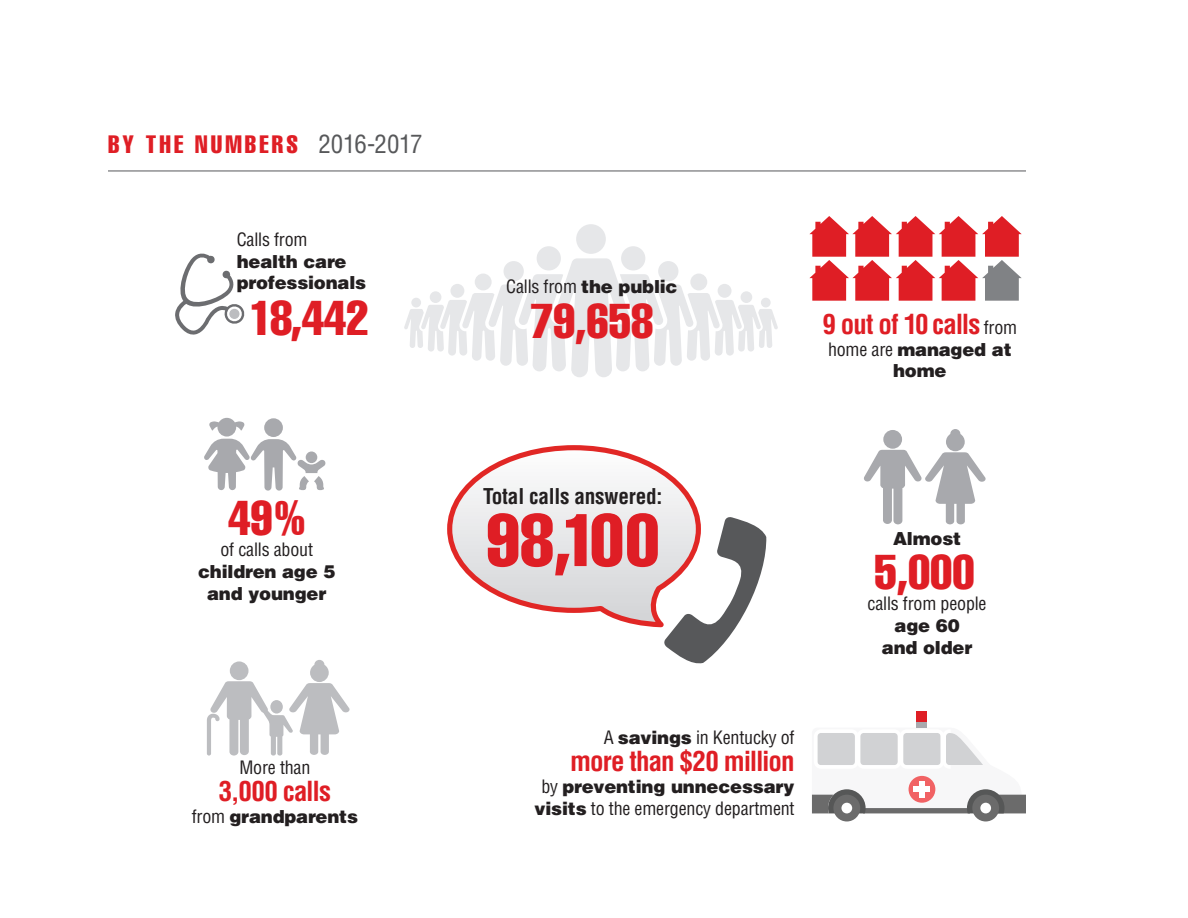
<style>
.page{position:relative;width:1188px;height:918px;background:#fff}
.page>*{position:absolute;margin:0;border:0;box-sizing:border-box;transform-origin:0 0}
.t1{font:48px "Helvetica LT Std Comp";color:#df1e25}
.t2{font:700 condensed 27px "Helvetica LT Std";letter-spacing:-.035em;color:#df1e25}
.t3{font:24.75px "Helvetica LT Std Comp";letter-spacing:.125em;color:#df1e25}
.t4{font:700 condensed 21.3px "Helvetica LT Std";letter-spacing:-.01em;color:#231f20}
.t5{font:900 18px/21.8px "Helvetica LT Std";letter-spacing:-.01em;color:#231f20;text-align:center}
.t6{font:condensed 18px "Helvetica LT Std";letter-spacing:-.01em;color:#231f20}
.s1{font-family:"Helvetica LT Std";font-stretch:condensed;color:#57585a}
.s2{font-weight:400;font-stretch:condensed}
.s3{font-weight:900;font-stretch:normal}
.s4{font-weight:400;font-size:18px;color:#231f20}
</style>
<div class="page">
<hr style="left:108px;top:171px;width:918px;height:1px;background:#57585a">
<div style="left:917px;top:711px;width:10px;height:11px;background:#df1e25"></div>
<div style="left:972px;top:795px;width:27px;height:26px;background:#6b6b6b;border-radius:50%"></div>
<div style="left:833px;top:795px;width:27px;height:26px;background:#6b6b6b;border-radius:50%"></div>
<div style="left:917px;top:722px;width:10px;height:6px;background:#a8a9ad"></div>
<svg style="left:812px;top:726px;width:214px;height:87px"></svg>
<div style="left:537px;top:246px;width:24px;height:25px;background:#e6e7e9;border-radius:50%"></div>
<div style="left:621px;top:246px;width:24px;height:25px;background:#e6e7e9;border-radius:50%"></div>
<svg style="left:404px;top:258px;width:374px;height:119px"></svg>
<div style="left:576px;top:224px;width:30px;height:30px;background:#e6e7e9;border-radius:50%"></div>
<svg style="left:447px;top:445px;width:253px;height:183px"></svg>
<svg style="left:664px;top:516px;width:103px;height:148px"></svg>
<svg style="left:488px;top:513px;width:170px;height:62px;background:#e17378"></svg>
<svg style="left:175px;top:253px;width:70px;height:82px"></svg>
<div style="left:229px;top:309px;width:11px;height:10px;background:#bcbdc0;border-radius:50%"></div>
<svg style="left:809px;top:216px;width:213px;height:85px"></svg>
<svg style="left:207px;top:660px;width:143px;height:96px"></svg>
<svg style="left:204px;top:418px;width:122px;height:73px"></svg>
<svg style="left:864px;top:429px;width:122px;height:95px"></svg>
<h3 class="t3" style="left:108px;top:128px;width:316px">BY THE NUMBERS <span class="s1">2016-2017</span></h3>
<p class="t6" style="left:237px;top:228px;width:72px">Calls from</p>
<p class="t5" style="left:237px;top:250px;width:131px;text-align:left">health care professionals</p>
<h1 class="t1" style="left:250px;top:288px;width:121px">18,442</h1>
<h1 class="t1" style="left:228px;top:487px;width:78px">49%</h1>
<p class="t6" style="left:220px;top:539px;width:94px">of calls about</p>
<p class="t5" style="left:198px;top:560px;width:139px">children age 5 and younger</p>
<p class="t6" style="left:239px;top:756px;width:73px">More than</p>
<h2 class="t2" style="left:219px;top:774px;width:114px">3,000 calls</h2>
<p class="t5" style="left:192px;top:805px;width:168px"><span class="s2">from</span> grandparents</p>
<p class="t6" style="left:506px;top:275px;width:173px">Calls from <span class="s3">the public</span></p>
<h1 class="t1" style="left:531px;top:290px;width:124px">79,658</h1>
<h2 class="t2" style="left:823px;top:307px;width:196px">9 out of 10 calls <span class="s4">from</span></h2>
<p class="t5" style="left:828px;top:338px;width:185px"><span class="s2">home are</span> managed at home</p>
<p class="t4" style="left:483px;top:483px;width:181px">Total calls answered:</p>
<p class="t6" style="left:604px;top:726px;width:192px">A <span class="s3">savings</span> in Kentucky of</p>
<h2 class="t2" style="left:570px;top:744px;width:226px">more than $20 million</h2>
<p class="t5" style="left:535px;top:775px;width:261px"><span class="s2">by</span> preventing unnecessary visits <span class="s2">to the emergency department</span></p>
<p class="t5" style="left:893px;top:527px;width:70px">Almost</p>
<h1 class="t1" style="left:875px;top:541px;width:102px">5,000</h1>
<p class="t6" style="left:868px;top:592px;width:121px">calls from people</p>
<p class="t5" style="left:882px;top:614px;width:92px">age 60 and older</p>
</div>
